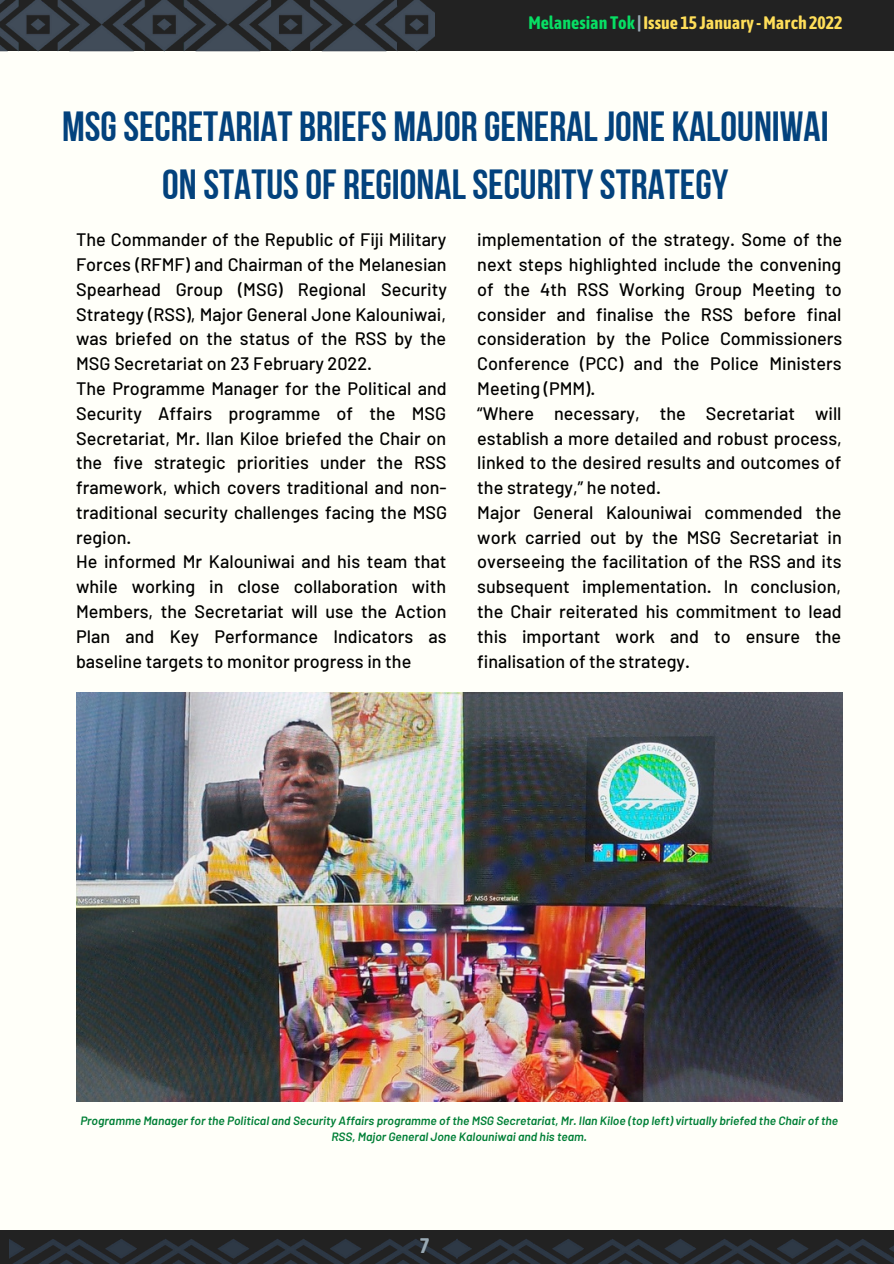
<style>
.page{position:relative;width:894px;height:1264px;background:#fff}
.page>*{position:absolute;margin:0;border:0;box-sizing:border-box;transform-origin:0 0}
.t1{font:42px/58.5px "Bebas Neue Cyrillic";color:#03427d;text-align:center}
.t2{font:700 21px "Asap Condensed";color:#99aab5}
.t3{font:500 18px/24.8px "Barlow";color:#000;text-align:justify}
.t4{font:700 18px "Asap Condensed";color:#ffde59}
.t5{font:italic 600 12px/16px "Barlow";color:#008037;text-align:center}
.s1{color:#07df64}
.s2{color:#99aab5}
</style>
<div class="page">
<div style="left:0;top:0;width:893px;height:1263px;background:#fffff9"></div>
<div style="left:0;top:0;width:893px;height:51px;background:#222"></div>
<img style="left:0;top:0;width:434px;height:52px">
<img style="left:10px;top:1230px;width:883px;height:33px">
<img style="left:76px;top:692px;width:766px;height:409px">
<p class="t4" style="left:528px;top:12px;width:315px"><span class="s1">Melanesian Tok</span> <span class="s2">|</span> Issue 15 January -March 2022</p>
<p class="t1" style="left:62px;top:101px;width:768px">MSGSECRETARIAT BRIEFS MAJOR GENERALJONE KALOUNIWAI<br>ON STATUSOF REGIONALSECURITYSTRATEGY</p>
<p class="t3" style="left:76px;top:227px;width:372px">The Commander of the Republic of Fiji Military Forces (RFMF) and Chairman of the Melanesian Spearhead Group (MSG) Regional Security Strategy (RSS), Major General Jone Kalouniwai, was briefed on the status of the RSS by the MSG Secretariat on 23 February 2022.</p>
<p class="t3" style="left:76px;top:375px;width:372px">The Programme Manager for the Political and Security Affairs programme of the MSG Secretariat, Mr. Ilan Kiloe briefed the Chair on the five strategic priorities under the RSS framework, which covers traditional and non&shy;traditional security challenges facing the MSG region.</p>
<p class="t3" style="left:76px;top:549px;width:372px">He informed Mr Kalouniwai and his team that while working in close collaboration with Members, the Secretariat will use the Action Plan and Key Performance Indicators as baseline targets to monitor progress in the</p>
<p class="t3" style="left:477px;top:227px;width:366px">implementation of the strategy. Some of the next steps highlighted include the convening of the 4th RSS Working Group Meeting to consider and finalise the RSS before final consideration by the Police Commissioners Conference (PCC) and the Police Ministers Meeting (PMM).</p>
<p class="t3" style="left:477px;top:400px;width:366px">“Where necessary, the Secretariat will establish a more detailed and robust process, linked to the desired results and outcomes of the strategy,” he noted.</p>
<p class="t3" style="left:477px;top:499px;width:366px">Major General Kalouniwai commended the work carried out by the MSG Secretariat in overseeing the facilitation of the RSS and its subsequent implementation. In conclusion, the Chair reiterated his commitment to lead this important work and to ensure the finalisation of the strategy.</p>
<p class="t5" style="left:80px;top:1111px;width:759px">Programme Manager for the Political and Security Affairs programme of the MSG Secretariat, Mr. Ilan Kiloe (top left) virtually briefed the Chair of the<br>RSS, Major General Jone Kalouniwai and his team.</p>
<p class="t2" style="left:420px;top:1233px;width:11px">7</p>
</div>
